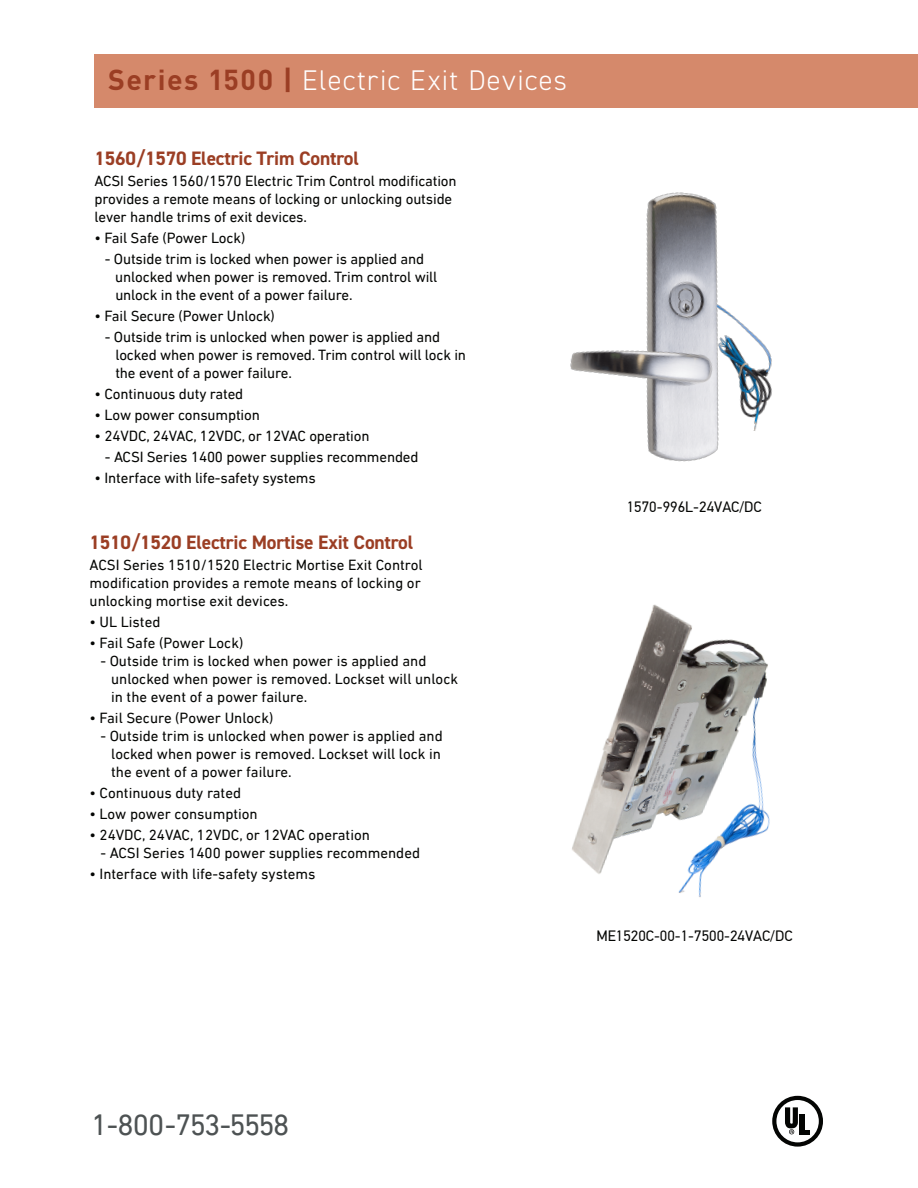
<style>
.page{position:relative;width:918px;height:1188px;background:#fff}
.page>*{position:absolute;margin:0;border:0;box-sizing:border-box;transform-origin:0 0}
.t1{font:30px "DIN Next LT Pro";letter-spacing:-.06em;color:#4d5253}
.t2{font:300 28.5px "DIN2014";letter-spacing:.045em;color:#fff}
.t3{font:700 19.5px "DIN2014";letter-spacing:-.01em;color:#9b3e24}
.t4{font:15px/18px "DIN Next LT Pro";letter-spacing:-.01em;color:#040503}
.t5{font:15px "PF Din Text Pro";color:#040503}
.s1{font-family:"DIN Pro";font-weight:700;color:#9b3e24}
</style>
<div class="page">
<div style="left:837px;top:54px;width:81px;height:54px;background:#d5896b"></div>
<div style="left:94px;top:54px;width:770px;height:54px;background:#d5896b"></div>
<img style="left:570px;top:192px;width:202px;height:270px">
<img style="left:572px;top:604px;width:198px;height:293px">
<div style="left:684px;top:821px;width:24px;height:25px;background:#fff"></div>
<div style="left:799px;top:1115px;width:5px;height:20px;background:#040503"></div>
<div style="left:799px;top:1130px;width:11px;height:5px;background:#040503"></div>
<div style="left:772px;top:1096px;width:51px;height:51px;border:4px solid #040503;border-radius:50%"></div>
<svg style="left:785px;top:1107px;width:13px;height:27px"></svg>
<h2 class="t2" style="left:108px;top:63px;width:461px"><span class="s1">Series 1500 |</span> Electric Exit Devices</h2>
<h3 class="t3" style="left:94px;top:145px;width:266px">1560/1570 Electric Trim Control</h3>
<p class="t4" style="left:94px;top:171px;width:364px">ACSI Series 1560/1570 Electric Trim Control modification provides a remote means of locking or unlocking outside lever handle trims of exit devices.</p>
<p class="t4" style="left:95px;top:228px;width:152px">• Fail Safe (Power Lock)</p>
<p class="t4" style="left:115px;top:249px;width:324px;text-indent:-10px">- Outside trim is locked when power is applied and unlocked when power is removed. Trim control will unlock in the event of a power failure.</p>
<p class="t4" style="left:95px;top:306px;width:182px">• Fail Secure (Power Unlock)</p>
<p class="t4" style="left:115px;top:327px;width:352px;text-indent:-10px">- Outside trim is unlocked when power is applied and locked when power is removed. Trim control will lock in the event of a power failure.</p>
<p class="t4" style="left:95px;top:384px;width:150px">• Continuous duty rated</p>
<p class="t4" style="left:95px;top:405px;width:167px">• Low power consumption</p>
<p class="t4" style="left:95px;top:426px;width:277px">• 24VDC, 24VAC, 12VDC, or 12VAC operation</p>
<p class="t4" style="left:105px;top:447px;width:315px">- ACSI Series 1400 power supplies recommended</p>
<p class="t4" style="left:95px;top:468px;width:223px">• Interface with life-safety systems</p>
<h3 class="t3" style="left:90px;top:529px;width:325px">1510/1520 Electric Mortise Exit Control</h3>
<p class="t4" style="left:90px;top:555px;width:335px">ACSI Series 1510/1520 Electric Mortise Exit Control modification provides a remote means of locking or unlocking mortise exit devices.</p>
<p class="t4" style="left:90px;top:612px;width:72px">• UL Listed</p>
<p class="t4" style="left:90px;top:633px;width:155px">• Fail Safe (Power Lock)</p>
<p class="t4" style="left:111px;top:651px;width:348px;text-indent:-11px">- Outside trim is locked when power is applied and unlocked when power is removed. Lockset will unlock in the event of a power failure.</p>
<p class="t4" style="left:90px;top:708px;width:185px">• Fail Secure (Power Unlock)</p>
<p class="t4" style="left:111px;top:726px;width:333px;text-align:justify;text-indent:-11px">- Outside trim is unlocked when power is applied and locked when power is removed. Lockset will lock in the event of a power failure.</p>
<p class="t4" style="left:90px;top:783px;width:153px">• Continuous duty rated</p>
<p class="t4" style="left:90px;top:804px;width:170px">• Low power consumption</p>
<p class="t4" style="left:90px;top:825px;width:282px">• 24VDC, 24VAC, 12VDC, or 12VAC operation</p>
<p class="t4" style="left:100px;top:843px;width:321px">- ACSI Series 1400 power supplies recommended</p>
<p class="t4" style="left:90px;top:864px;width:227px">• Interface with life-safety systems</p>
<p class="t5" style="left:627px;top:498px;width:136px">1570-996L-24VAC/DC</p>
<p class="t5" style="left:597px;top:927px;width:197px">ME1520C-00-1-7500-24VAC/DC</p>
<h1 class="t1" style="left:92px;top:1107px;width:199px">1-800-753-5558</h1>
</div>
